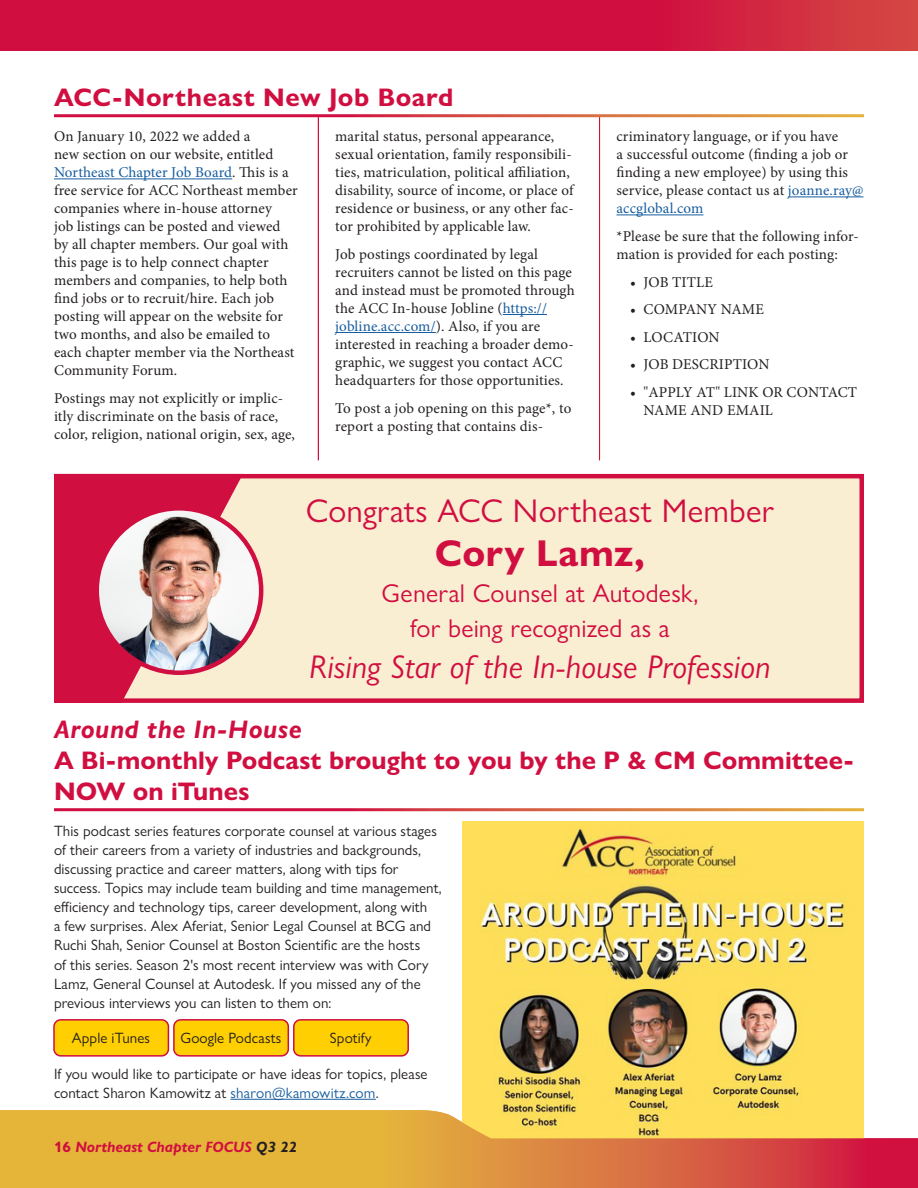
<style>
.page{position:relative;width:918px;height:1188px;background:#fff}
.page>*{position:absolute;margin:0;border:0;box-sizing:border-box;transform-origin:0 0}
.boxed_text{font:700 37.5px "Gill Sans Nova";letter-spacing:.015em;color:#d10e40}
.boxed_text-2{font:italic 33px "Gill Sans Nova";letter-spacing:.005em;color:#d10e40}
.boxed_text-3{font:33px "Gill Sans Nova";letter-spacing:.01em;color:#d10e40}
.boxed_text-4{font:25.8px/35.7px "Gill Sans Nova";letter-spacing:.005em;color:#d10e40;text-align:center}
.Headline_with_rule{font:700 25.5px/30.6px "Gill Sans Nova";letter-spacing:.005em;color:#d10e40}
.Headline_with_rule-2{font:700 25.5px "Gill Sans Nova";letter-spacing:.025em;color:#d10e40}
.body_type{font:15px/18px "Minion Pro";letter-spacing:.01em;color:#231f20}
.BOD_Title{font:15px/19.2px "Gill Sans Nova";letter-spacing:.005em;color:#231f20}
.t1{font:italic 700 15px "Gill Sans Nova";color:#d10e40}
.s1{color:#175d9e}
.s2{font-style:italic}
.s3{font-style:normal}
.s4{color:#231f20}
</style>
<div class="page">
<div style="left:54px;top:474px;width:810px;height:229px;background:#f9edd2;border:4px solid #d10e40"></div>
<svg style="left:54px;top:474px;width:189px;height:229px"></svg>
<hr style="left:54px;top:179px;width:178px;height:1px;background:#175d9e">
<hr style="left:503px;top:314px;width:44px;height:1px;background:#175d9e">
<hr style="left:335px;top:332px;width:101px;height:1px;background:#175d9e">
<hr style="left:788px;top:197px;width:75px;height:1px;background:#175d9e">
<hr style="left:616px;top:215px;width:87px;height:1px;background:#175d9e">
<img style="left:97px;top:508px;width:164px;height:165px;border-radius:82px">
<div style="left:94px;top:506px;width:169px;height:169px;border:4px solid #d10e40;border-radius:50%"></div>
<div style="left:54px;top:1020px;width:114px;height:36px;background:#ffcf01;border-radius:7px"></div>
<div style="left:53px;top:1019px;width:116px;height:38px;border:2px solid #d10e40;border-radius:7px"></div>
<div style="left:174px;top:1020px;width:114px;height:36px;background:#ffcf01;border-radius:7px"></div>
<div style="left:173px;top:1019px;width:116px;height:38px;border:2px solid #d10e40;border-radius:7px"></div>
<div style="left:294px;top:1020px;width:114px;height:36px;background:#ffcf01;border-radius:7px"></div>
<div style="left:293px;top:1019px;width:116px;height:38px;border:2px solid #d10e40;border-radius:7px"></div>
<hr style="left:230px;top:1099px;width:146px;height:1px;background:#175d9e">
<img style="left:462px;top:822px;width:402px;height:286px">
<svg style="left:0;top:0;width:918px;height:50px;background:#d11640"></svg>
<svg style="left:0;top:1108px;width:918px;height:80px;background:#e4a148"></svg>
<p class="Headline_with_rule-2" style="left:54px;top:81px;width:401px">ACC-Northeast New Job Board</p>
<p class="body_type" style="left:54px;top:128px;width:245px">On January 10, 2022 we added a<br>new section on our website, entitled <span class="s1">Northeast Chapter Job Board</span>. This is a free service for ACC Northeast member companies where in-house attorney<br>job listings can be posted and viewed by all chapter members. Our goal with this page is to help connect chapter members and companies, to help both find jobs or to recruit/hire. Each job posting will appear on the website for two months, and also be emailed to each chapter member via the Northeast Community Forum.</p>
<p class="body_type" style="left:54px;top:389px;width:242px">Postings may not explicitly or implic&shy;itly discriminate on the basis of race, color, religion, national origin, sex, age,</p>
<p class="body_type" style="left:335px;top:128px;width:240px">marital status, personal appearance, sexual orientation, family responsibili&shy;ties, matriculation, political affiliation, disability, source of income, or place of residence or business, or any other fac&shy;tor prohibited by applicable law.</p>
<p class="body_type" style="left:335px;top:245px;width:241px">Job postings coordinated by legal recruiters cannot be listed on this page and instead must be promoted through the ACC In-house Jobline (<span class="s1">https:// jobline.acc.com/</span>). Also, if you are interested in reaching a broader demo&shy;graphic, we suggest you contact ACC headquarters for those opportunities.</p>
<p class="body_type" style="left:335px;top:399px;width:238px">To post a job opening on this page*, to report a posting that contains dis-</p>
<p class="body_type" style="left:616px;top:128px;width:248px">criminatory language, or if you have<br>a successful outcome (finding a job or finding a new employee) by using this service, please contact us at <span class="s1">joanne.ray@ accglobal.com</span></p>
<p class="body_type" style="left:616px;top:227px;width:244px">*Please be sure that the following infor&shy;mation is provided for each posting:</p>
<p class="body_type" style="left:630px;top:273px;width:85px">• JOB TITLE</p>
<p class="body_type" style="left:630px;top:301px;width:135px">• COMPANY NAME</p>
<p class="body_type" style="left:630px;top:328px;width:91px">• LOCATION</p>
<p class="body_type" style="left:630px;top:356px;width:141px">• JOB DESCRIPTION</p>
<p class="body_type" style="left:644px;top:383px;width:215px;text-indent:-14px">• "APPLY AT" LINK OR CONTACT<br>NAME AND EMAIL</p>
<p class="boxed_text-3" style="left:306px;top:491px;width:470px">Congrats ACC Northeast Member</p>
<p class="boxed_text" style="left:435px;top:530px;width:212px">Cory Lamz,</p>
<p class="boxed_text-4" style="left:382px;top:575px;width:318px">General Counsel at Autodesk, for being recognized as a</p>
<p class="boxed_text-2" style="left:309px;top:647px;width:463px">Rising Star of the In-house Profession</p>
<p class="Headline_with_rule" style="left:54px;top:714px;width:802px"><span class="s2">Around the In-House<br></span>A Bi-monthly Podcast brought to you by the P &amp; CM Committee-<br>NOW on iTunes</p>
<p class="BOD_Title" style="left:54px;top:821px;width:389px">This podcast series features corporate counsel at various stages of their careers from a variety of industries and backgrounds, discussing practice and career matters, along with tips for success. Topics may include team building and time management, efficiency and technology tips, career development, along with<br>a few surprises. Alex Aferiat, Senior Legal Counsel at BCG and Ruchi Shah, Senior Counsel at Boston Scientific are the hosts<br>of this series. Season 2's most recent interview was with Cory Lamz, General Counsel at Autodesk. If you missed any of the previous interviews you can listen to them on:</p>
<p class="BOD_Title" style="left:72px;top:1028px;width:80px">Apple iTunes</p>
<p class="BOD_Title" style="left:180px;top:1028px;width:103px">Google Podcasts</p>
<p class="BOD_Title" style="left:330px;top:1028px;width:43px">Spotify</p>
<p class="BOD_Title" style="left:54px;top:1065px;width:375px;line-height:18.3px">If you would like to participate or have ideas for topics, please contact Sharon Kamowitz at <span class="s1">sharon@kamowitz.com</span>.</p>
<p class="t1" style="left:54px;top:1138px;width:245px"><span class="s3">16</span> Northeast Chapter FOCUS <span class="s4">Q3 22</span></p>
</div>
